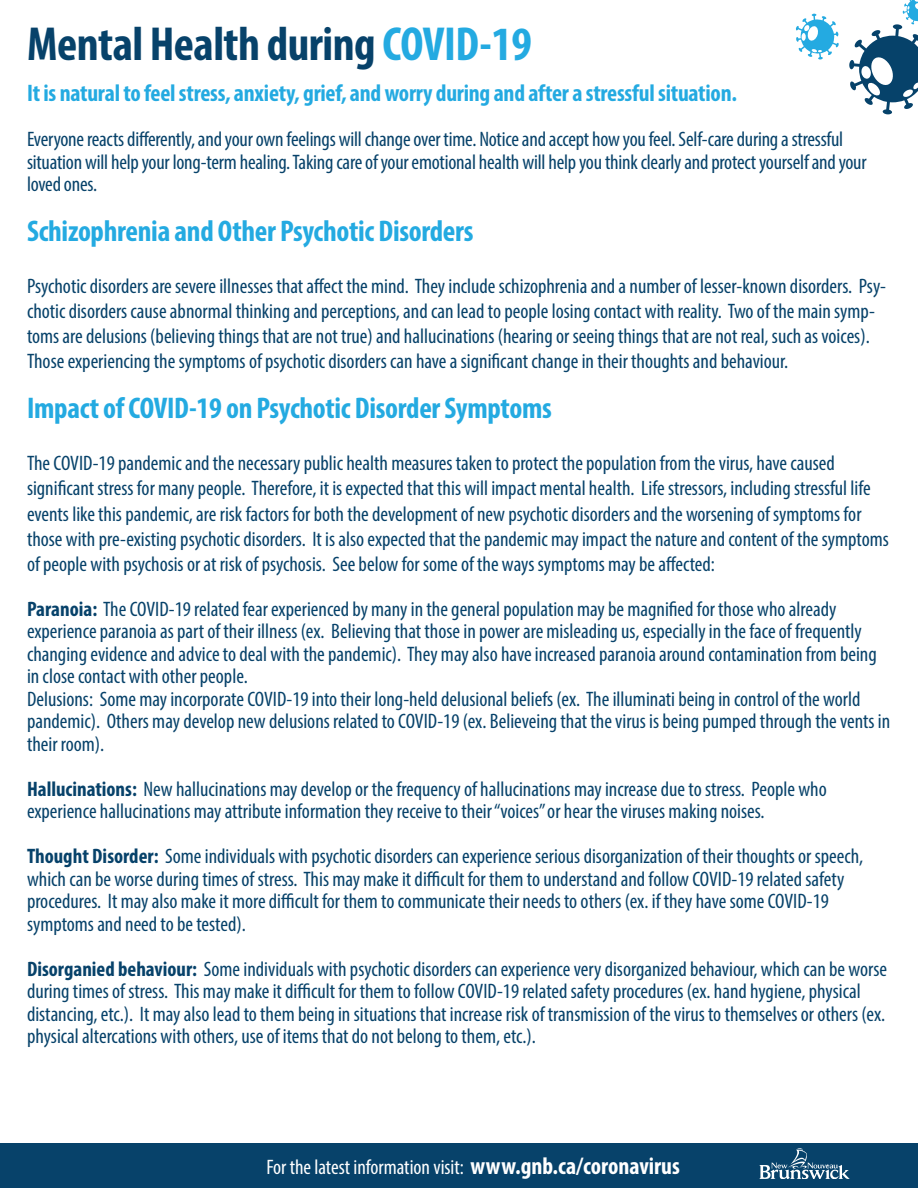
<style>
.page{position:relative;width:918px;height:1188px;background:#fff}
.page>*{position:absolute;margin:0;border:0;box-sizing:border-box;transform-origin:0 0}
.t1{font:700 condensed 48px "Myriad Pro";letter-spacing:-.01em;color:#07426a}
.EN_Headers{font:700 condensed 30px "Myriad Pro";letter-spacing:-.01em;color:#24aae1}
.t2{font:700 condensed 24px "Myriad Pro";letter-spacing:-.01em;color:#24aae1}
.t3{font:condensed 21px/22.5px "Myriad Pro";color:#07426a}
.t4{font:condensed 21px "Myriad Pro";color:#fff}
.s1{color:#24aae1}
.s2{font-weight:700}
.s3{font-weight:700;font-size:24px}
</style>
<div class="page">
<div style="left:0;top:1143px;width:918px;height:45px;background:#07426a"></div>
<svg style="left:796px;top:14px;width:43px;height:46px"></svg>
<svg style="left:849px;top:0;width:69px;height:115px"></svg>
<p class="t1" style="left:27px;top:14px;width:506px">Mental Health during <span class="s1">COVID-19</span></p>
<p class="t2" style="left:27px;top:78px;width:712px">It is natural to feel stress, anxiety, grief, and worry during and after a stressful situation.</p>
<p class="t3" style="left:27px;top:128px;width:841px">Everyone reacts differently, and your own feelings will change over time. Notice and accept how you feel. Self-care during a stressful situation will help your long-term healing. Taking care of your emotional health will help you think clearly and protect yourself and your loved ones.</p>
<p class="EN_Headers" style="left:27px;top:212px;width:448px">Schizophrenia and Other Psychotic Disorders</p>
<p class="t3" style="left:27px;top:273px;width:861px;line-height:25.2px">Psychotic disorders are severe illnesses that affect the mind. They include schizophrenia and a number of lesser-known disorders. Psy&shy;chotic disorders cause abnormal thinking and perceptions, and can lead to people losing contact with reality. Two of the main symp&shy;toms are delusions (believing things that are not true) and hallucinations (hearing or seeing things that are not real, such as voices).<br>Those experiencing the symptoms of psychotic disorders can have a significant change in their thoughts and behaviour.</p>
<p class="EN_Headers" style="left:27px;top:389px;width:526px">Impact of COVID-19 on Psychotic Disorder Symptoms</p>
<p class="t3" style="left:27px;top:450px;width:863px;line-height:25.2px">The COVID-19 pandemic and the necessary public health measures taken to protect the population from the virus, have caused significant stress for many people. Therefore, it is expected that this will impact mental health. Life stressors, including stressful life events like this pandemic, are risk factors for both the development of new psychotic disorders and the worsening of symptoms for those with pre-existing psychotic disorders. It is also expected that the pandemic may impact the nature and content of the symptoms of people with psychosis or at risk of psychosis. See below for some of the ways symptoms may be affected:</p>
<p class="t3" style="left:27px;top:597px;width:851px"><span class="s2">Paranoia:</span> The COVID-19 related fear experienced by many in the general population may be magnified for those who already experience paranoia as part of their illness (ex. Believing that those in power are misleading us, especially in the face of frequently changing evidence and advice to deal with the pandemic). They may also have increased paranoia around contamination from being in close contact with other people.</p>
<p class="t3" style="left:27px;top:687px;width:865px">Delusions: Some may incorporate COVID-19 into their long-held delusional beliefs (ex. The illuminati being in control of the world pandemic). Others may develop new delusions related to COVID-19 (ex. Believeing that the virus is being pumped through the vents in their room).</p>
<p class="t3" style="left:27px;top:777px;width:801px"><span class="s2">Hallucinations:</span> New hallucinations may develop or the frequency of hallucinations may increase due to stress. People who experience hallucinations may attribute information they receive to their “voices” or hear the viruses making noises.</p>
<p class="t3" style="left:27px;top:845px;width:838px"><span class="s2">Thought Disorder:</span> Some individuals with psychotic disorders can experience serious disorganization of their thoughts or speech, which can be worse during times of stress. This may make it difficult for them to understand and follow COVID-19 related safety procedures. It may also make it more difficult for them to communicate their needs to others (ex. if they have some COVID-19 symptoms and need to be tested).</p>
<p class="t3" style="left:27px;top:957px;width:862px"><span class="s2">Disorganied behaviour:</span> Some individuals with psychotic disorders can experience very disorganized behaviour, which can be worse during times of stress. This may make it difficult for them to follow COVID-19 related safety procedures (ex. hand hygiene, physical distancing, etc.). It may also lead to them being in situations that increase risk of transmission of the virus to themselves or others (ex. physical altercations with others, use of items that do not belong to them, etc.).</p>
<p class="t4" style="left:266px;top:1154px;width:415px">For the latest information visit: <span class="s3">www.gnb.ca/coronavirus</span></p>
</div>
